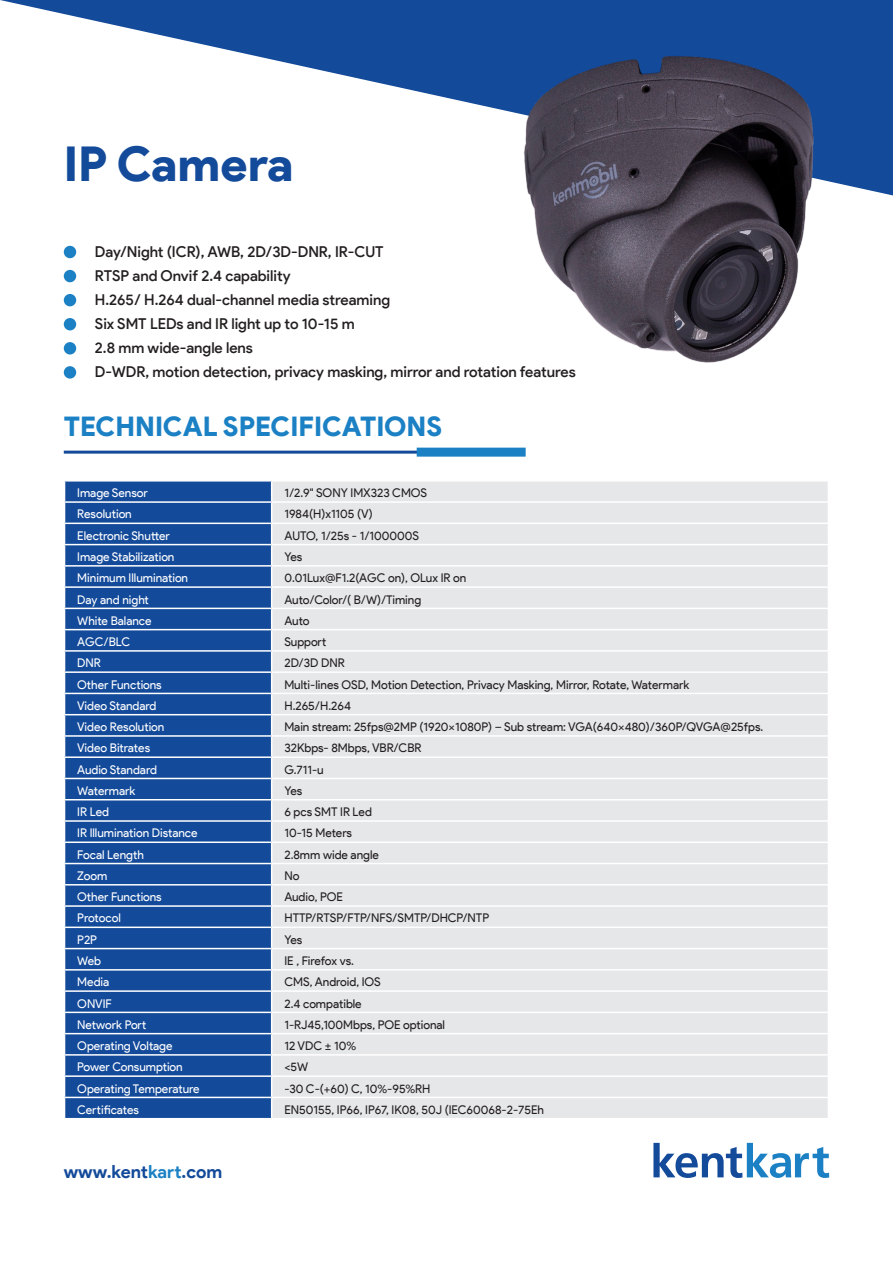
<style>
.page{position:relative;width:893px;height:1263px;background:#fff}
.page>*{position:absolute;margin:0;border:0;box-sizing:border-box;transform-origin:0 0}
.t1{font:48px "Google Sans Black";color:#134a9a}
.t2{font:27px "Google Sans Black";color:#1b81c4}
.t3{font:18px "Google Sans Bold";letter-spacing:-.005em;color:#134a9a}
.t4{font:15px "Google Sans Medium";color:#231f20}
.t5{font:12px "Google Sans Regular";color:#231f20}
.t6{font:12px "Google Sans Regular";color:#fff}
.s1{color:#1b81c4}
</style>
<div class="page">
<svg style="left:0;top:0;width:417px;height:92px"></svg>
<div style="left:64px;top:246px;width:12px;height:12px;background:#1b81c4;border-radius:50%"></div>
<div style="left:64px;top:270px;width:12px;height:12px;background:#1b81c4;border-radius:50%"></div>
<div style="left:64px;top:294px;width:12px;height:12px;background:#1b81c4;border-radius:50%"></div>
<div style="left:64px;top:318px;width:12px;height:12px;background:#1b81c4;border-radius:50%"></div>
<div style="left:64px;top:342px;width:12px;height:12px;background:#1b81c4;border-radius:50%"></div>
<div style="left:64px;top:366px;width:12px;height:13px;background:#1b81c4;border-radius:50%"></div>
<svg style="left:653px;top:1143px;width:176px;height:35px"></svg>
<hr style="left:64px;top:451px;width:399px;height:3px;background:#134a9a">
<div style="left:417px;top:448px;width:109px;height:9px;background:#1b81c4"></div>
<img style="left:417px;top:0;width:476px;height:363px">
<div style="left:65px;top:481px;width:206px;height:637px;background:#134a9a"></div>
<div style="left:272px;top:481px;width:556px;height:637px;background:#e6e7e9"></div>
<hr style="left:64px;top:501px;width:208px;height:2px;background:#fff">
<hr style="left:272px;top:501px;width:557px;height:2px;background:#fff">
<hr style="left:64px;top:523px;width:208px;height:1px;background:#fff">
<hr style="left:272px;top:523px;width:557px;height:1px;background:#fff">
<hr style="left:64px;top:544px;width:208px;height:1px;background:#fff">
<hr style="left:272px;top:544px;width:557px;height:1px;background:#fff">
<hr style="left:64px;top:565px;width:208px;height:2px;background:#fff">
<hr style="left:272px;top:565px;width:557px;height:2px;background:#fff">
<hr style="left:64px;top:586px;width:208px;height:2px;background:#fff">
<hr style="left:272px;top:586px;width:557px;height:2px;background:#fff">
<hr style="left:64px;top:608px;width:208px;height:1px;background:#fff">
<hr style="left:272px;top:608px;width:557px;height:1px;background:#fff">
<hr style="left:64px;top:629px;width:208px;height:1px;background:#fff">
<hr style="left:272px;top:629px;width:557px;height:1px;background:#fff">
<hr style="left:64px;top:650px;width:208px;height:2px;background:#fff">
<hr style="left:272px;top:650px;width:557px;height:2px;background:#fff">
<hr style="left:64px;top:671px;width:208px;height:2px;background:#fff">
<hr style="left:272px;top:671px;width:557px;height:2px;background:#fff">
<hr style="left:64px;top:693px;width:208px;height:1px;background:#fff">
<hr style="left:272px;top:693px;width:557px;height:1px;background:#fff">
<hr style="left:64px;top:714px;width:208px;height:1px;background:#fff">
<hr style="left:272px;top:714px;width:557px;height:1px;background:#fff">
<hr style="left:64px;top:735px;width:208px;height:2px;background:#fff">
<hr style="left:272px;top:735px;width:557px;height:2px;background:#fff">
<hr style="left:272px;top:756px;width:557px;height:2px;background:#fff">
<hr style="left:64px;top:778px;width:208px;height:1px;background:#fff">
<hr style="left:272px;top:778px;width:557px;height:1px;background:#fff">
<hr style="left:64px;top:799px;width:208px;height:1px;background:#fff">
<hr style="left:272px;top:799px;width:557px;height:1px;background:#fff">
<hr style="left:64px;top:820px;width:208px;height:2px;background:#fff">
<hr style="left:272px;top:820px;width:557px;height:2px;background:#fff">
<hr style="left:64px;top:841px;width:208px;height:2px;background:#fff">
<hr style="left:272px;top:841px;width:557px;height:2px;background:#fff">
<hr style="left:64px;top:863px;width:208px;height:1px;background:#fff">
<hr style="left:272px;top:863px;width:557px;height:1px;background:#fff">
<hr style="left:64px;top:884px;width:208px;height:1px;background:#fff">
<hr style="left:272px;top:884px;width:557px;height:1px;background:#fff">
<hr style="left:64px;top:905px;width:208px;height:2px;background:#fff">
<hr style="left:272px;top:905px;width:557px;height:2px;background:#fff">
<hr style="left:64px;top:926px;width:208px;height:2px;background:#fff">
<hr style="left:272px;top:926px;width:557px;height:2px;background:#fff">
<hr style="left:272px;top:948px;width:557px;height:1px;background:#fff">
<hr style="left:64px;top:969px;width:208px;height:1px;background:#fff">
<hr style="left:272px;top:969px;width:557px;height:1px;background:#fff">
<hr style="left:64px;top:990px;width:208px;height:2px;background:#fff">
<hr style="left:272px;top:990px;width:557px;height:2px;background:#fff">
<hr style="left:64px;top:1011px;width:208px;height:2px;background:#fff">
<hr style="left:272px;top:1011px;width:557px;height:2px;background:#fff">
<hr style="left:64px;top:1033px;width:208px;height:1px;background:#fff">
<hr style="left:272px;top:1033px;width:557px;height:1px;background:#fff">
<hr style="left:64px;top:1054px;width:208px;height:2px;background:#fff">
<hr style="left:272px;top:1054px;width:557px;height:2px;background:#fff">
<hr style="left:64px;top:1075px;width:208px;height:2px;background:#fff">
<hr style="left:272px;top:1075px;width:557px;height:2px;background:#fff">
<hr style="left:64px;top:1097px;width:208px;height:1px;background:#fff">
<hr style="left:272px;top:1097px;width:557px;height:1px;background:#fff">
<hr style="left:64px;top:756px;width:208px;height:2px;background:#fff">
<hr style="left:64px;top:948px;width:208px;height:1px;background:#fff">
<svg style="left:64px;top:481px;width:1px;height:618px"></svg>
<svg style="left:271px;top:481px;width:1px;height:618px"></svg>
<p class="t1" style="left:64px;top:135px;width:231px">IP Camera</p>
<p class="t4" style="left:95px;top:242px;width:290px">Day/Night (ICR), AWB, 2D/3D-DNR, IR-CUT</p>
<p class="t4" style="left:95px;top:266px;width:197px">RTSP and Onvif 2.4 capability</p>
<p class="t4" style="left:95px;top:290px;width:297px">H.265/ H.264 dual-channel media streaming</p>
<p class="t4" style="left:95px;top:314px;width:261px">Six SMT LEDs and IR light up to 10-15 m</p>
<p class="t4" style="left:95px;top:338px;width:159px">2.8 mm wide-angle lens</p>
<p class="t4" style="left:95px;top:362px;width:482px">D-WDR, motion detection, privacy masking, mirror and rotation features</p>
<p class="t2" style="left:64px;top:410px;width:380px">TECHNICAL SPECIFICATIONS</p>
<p class="t6" style="left:77px;top:486px;width:72px">Image Sensor</p>
<p class="t5" style="left:284px;top:486px;width:144px">1/2.9" SONY IMX323 CMOS</p>
<p class="t6" style="left:77px;top:507px;width:56px">Resolution</p>
<p class="t5" style="left:284px;top:507px;width:90px">1984(H)x1105 (V)</p>
<p class="t6" style="left:77px;top:528px;width:94px">Electronic Shutter</p>
<p class="t5" style="left:284px;top:528px;width:136px">AUTO, 1/25s - 1/100000S</p>
<p class="t6" style="left:77px;top:549px;width:99px">Image Stabilization</p>
<p class="t5" style="left:284px;top:549px;width:19px">Yes</p>
<p class="t6" style="left:77px;top:571px;width:112px">Minimum Illumination</p>
<p class="t5" style="left:284px;top:571px;width:183px">0.01Lux@F1.2(AGC on), OLux IR on</p>
<p class="t6" style="left:77px;top:592px;width:73px">Day and night</p>
<p class="t5" style="left:284px;top:592px;width:138px">Auto/Color/( B/W)/Timing</p>
<p class="t6" style="left:77px;top:613px;width:76px">White Balance</p>
<p class="t5" style="left:284px;top:613px;width:27px">Auto</p>
<p class="t6" style="left:77px;top:634px;width:55px">AGC/BLC</p>
<p class="t5" style="left:284px;top:634px;width:43px">Support</p>
<p class="t6" style="left:77px;top:656px;width:25px">DNR</p>
<p class="t5" style="left:284px;top:656px;width:62px">2D/3D DNR</p>
<p class="t6" style="left:77px;top:677px;width:86px">Other Functions</p>
<p class="t5" style="left:284px;top:677px;width:406px">Multi-lines OSD, Motion Detection, Privacy Masking, Mirror, Rotate, Watermark</p>
<p class="t6" style="left:77px;top:698px;width:81px">Video Standard</p>
<p class="t5" style="left:284px;top:698px;width:68px">H.265/H.264</p>
<p class="t6" style="left:77px;top:719px;width:89px">Video Resolution</p>
<p class="t5" style="left:284px;top:719px;width:480px">Main stream: 25fps@2MP (1920x1080P) – Sub stream: VGA(640x480)/360P/QVGA@25fps.</p>
<p class="t6" style="left:77px;top:741px;width:74px">Video Bitrates</p>
<p class="t5" style="left:284px;top:741px;width:139px">32Kbps- 8Mbps, VBR/CBR</p>
<p class="t6" style="left:77px;top:762px;width:81px">Audio Standard</p>
<p class="t5" style="left:284px;top:762px;width:41px">G.711-u</p>
<p class="t6" style="left:77px;top:783px;width:60px">Watermark</p>
<p class="t5" style="left:284px;top:783px;width:19px">Yes</p>
<p class="t6" style="left:77px;top:805px;width:33px">IR Led</p>
<p class="t5" style="left:284px;top:805px;width:89px">6 pcs SMT IR Led</p>
<p class="t6" style="left:77px;top:826px;width:122px">IR Illumination Distance</p>
<p class="t5" style="left:284px;top:826px;width:69px">10-15 Meters</p>
<p class="t6" style="left:77px;top:847px;width:68px">Focal Length</p>
<p class="t5" style="left:284px;top:847px;width:96px">2.8mm wide angle</p>
<p class="t6" style="left:77px;top:868px;width:32px">Zoom</p>
<p class="t5" style="left:284px;top:868px;width:17px">No</p>
<p class="t6" style="left:77px;top:890px;width:86px">Other Functions</p>
<p class="t5" style="left:284px;top:890px;width:60px">Audio, POE</p>
<p class="t6" style="left:77px;top:911px;width:45px">Protocol</p>
<p class="t5" style="left:284px;top:911px;width:206px">HTTP/RTSP/FTP/NFS/SMTP/DHCP/NTP</p>
<p class="t6" style="left:77px;top:932px;width:21px">P2P</p>
<p class="t5" style="left:284px;top:932px;width:19px">Yes</p>
<p class="t6" style="left:77px;top:953px;width:25px">Web</p>
<p class="t5" style="left:284px;top:953px;width:71px">IE , Firefox vs.</p>
<p class="t6" style="left:77px;top:975px;width:34px">Media</p>
<p class="t5" style="left:284px;top:975px;width:98px">CMS, Android, IOS</p>
<p class="t6" style="left:77px;top:996px;width:36px">ONVIF</p>
<p class="t5" style="left:284px;top:996px;width:79px">2.4 compatible</p>
<p class="t6" style="left:77px;top:1017px;width:71px">Network Port</p>
<p class="t5" style="left:284px;top:1017px;width:162px">1-RJ45,100Mbps, POE optional</p>
<p class="t6" style="left:77px;top:1038px;width:97px">Operating Voltage</p>
<p class="t5" style="left:284px;top:1038px;width:73px">12 VDC ± 10%</p>
<p class="t6" style="left:77px;top:1060px;width:107px">Power Consumption</p>
<p class="t5" style="left:284px;top:1060px;width:25px">&lt;5W</p>
<p class="t6" style="left:77px;top:1081px;width:124px">Operating Temperature</p>
<p class="t5" style="left:284px;top:1081px;width:148px">-30 C-(+60) C, 10%-95%RH</p>
<p class="t6" style="left:77px;top:1102px;width:63px">Certificates</p>
<p class="t5" style="left:284px;top:1102px;width:261px">EN50155, IP66, IP67, IK08, 50J (IEC60068-2-75Eh</p>
<p class="t3" style="left:64px;top:1160px;width:160px">www.kent<span class="s1">kart</span>.com</p>
</div>
